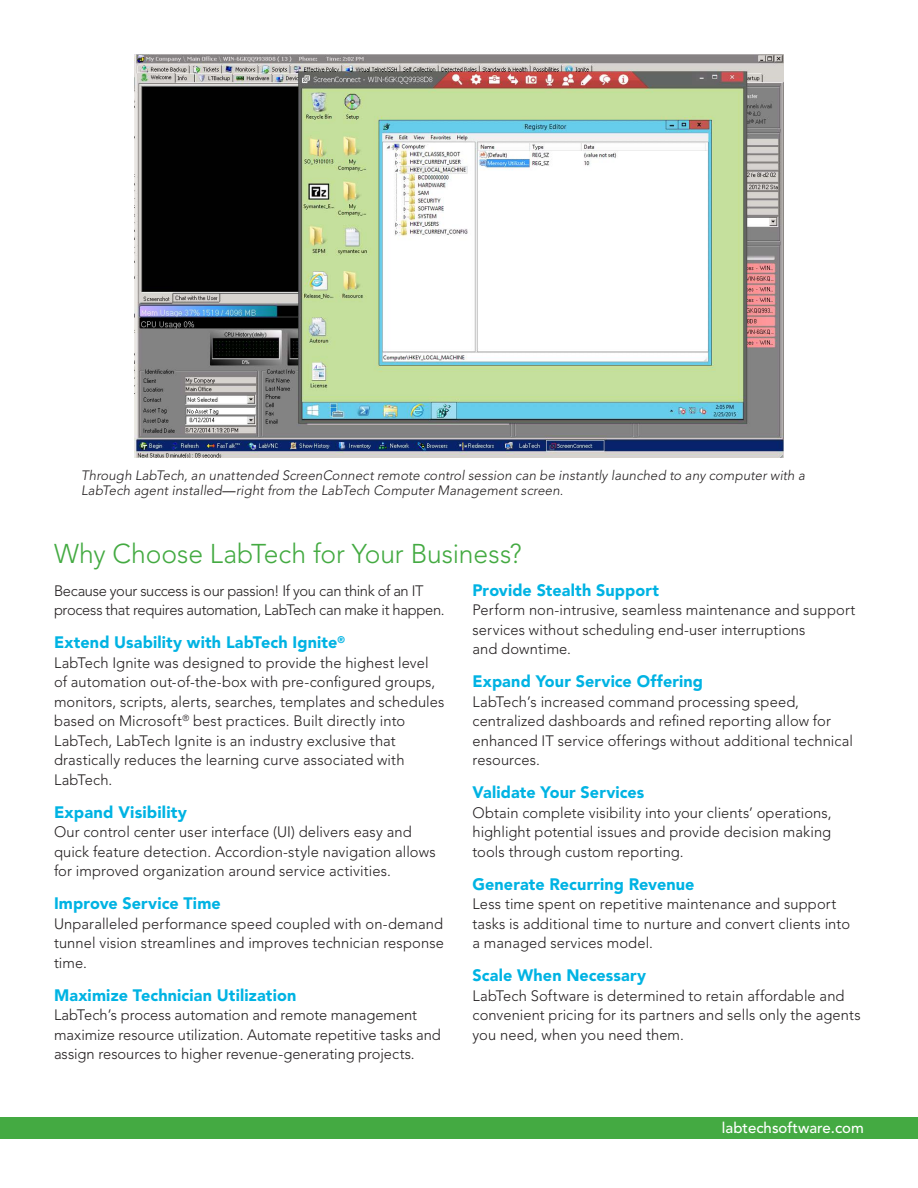
<style>
.page{position:relative;width:918px;height:1188px;background:#fff}
.page>*{position:absolute;margin:0;border:0;box-sizing:border-box;transform-origin:0 0}
.t1{font:300 27px "Avenir";letter-spacing:-.005em;color:#44aa42}
.t2{font:900 16.5px "Avenir";letter-spacing:.01em;color:#00b3e3}
.t3{font:300 15px/19.5px "Avenir";letter-spacing:.005em;color:#231f20}
.t4{font:300 15px/19.5px "Avenir";letter-spacing:-.025em;color:#231f20}
.t5{font:500 15px "Avenir";color:#fff}
.t6{font:italic 300 13.5px/15px "Avenir";letter-spacing:.01em;color:#231f20}
.s1{font-weight:400;font-style:normal}
</style>
<div class="page">
<div style="left:0;top:1118px;width:918px;height:21px;background:#44aa42"></div>
<img style="left:134px;top:54px;width:650px;height:403px">
<p class="t6" style="left:81px;top:468px;width:725px">Through LabTech, an unattended ScreenConnect remote control session can be instantly launched to any computer with a<br>LabTech agent installed<span class="s1">—</span>right from the LabTech Computer Management screen.</p>
<h1 class="t1" style="left:54px;top:537px;width:469px">Why Choose LabTech for Your Business?</h1>
<p class="t4" style="left:54px;top:581px;width:392px">Because your success is our passion! If you can think of an IT process that requires automation, LabTech can make it happen.</p>
<p class="t2" style="left:54px;top:632px;width:292px">Extend Usability with LabTech Ignite<sup>®</sup></p>
<p class="t3" style="left:54px;top:653px;width:392px">LabTech Ignite was designed to provide the highest level of automation out-of-the-box with pre-configured groups, monitors, scripts, alerts, searches, templates and schedules based on Microsoft<sup>®</sup> best practices. Built directly into LabTech, LabTech Ignite is an industry exclusive that drastically reduces the learning curve associated with LabTech.</p>
<p class="t2" style="left:54px;top:802px;width:135px">Expand Visibility</p>
<p class="t3" style="left:54px;top:822px;width:383px">Our control center user interface (UI) delivers easy and quick feature detection. Accordion-style navigation allows for improved organization around service activities.</p>
<p class="t2" style="left:54px;top:893px;width:168px">Improve Service Time</p>
<p class="t3" style="left:54px;top:914px;width:392px;text-align:justify">Unparalleled performance speed coupled with on-demand tunnel vision streamlines and improves technician response time.</p>
<p class="t2" style="left:54px;top:985px;width:244px">Maximize Technician Utilization</p>
<p class="t3" style="left:54px;top:1005px;width:388px">LabTech’s process automation and remote management maximize resource utilization. Automate repetitive tasks and assign resources to higher revenue-generating projects.</p>
<p class="t2" style="left:472px;top:580px;width:188px">Provide Stealth Support</p>
<p class="t3" style="left:472px;top:600px;width:385px">Perform non-intrusive, seamless maintenance and support services without scheduling end-user interruptions<br>and downtime.</p>
<p class="t2" style="left:472px;top:671px;width:232px">Expand Your Service Offering</p>
<p class="t3" style="left:472px;top:692px;width:382px">LabTech’s increased command processing speed, centralized dashboards and refined reporting allow for enhanced IT service offerings without additional technical resources.</p>
<p class="t2" style="left:472px;top:782px;width:173px">Validate Your Services</p>
<p class="t3" style="left:472px;top:803px;width:361px;text-align:justify">Obtain complete visibility into your clients’ operations, highlight potential issues and provide decision making tools through custom reporting.</p>
<p class="t2" style="left:472px;top:874px;width:224px">Generate Recurring Revenue</p>
<p class="t3" style="left:472px;top:894px;width:379px">Less time spent on repetitive maintenance and support tasks is additional time to nurture and convert clients into a managed services model.</p>
<p class="t2" style="left:472px;top:965px;width:175px">Scale When Necessary</p>
<p class="t3" style="left:472px;top:986px;width:390px">LabTech Software is determined to retain affordable and convenient pricing for its partners and sells only the agents you need, when you need them.</p>
<p class="t5" style="left:722px;top:1119px;width:144px">labtechsoftware.com</p>
</div>
